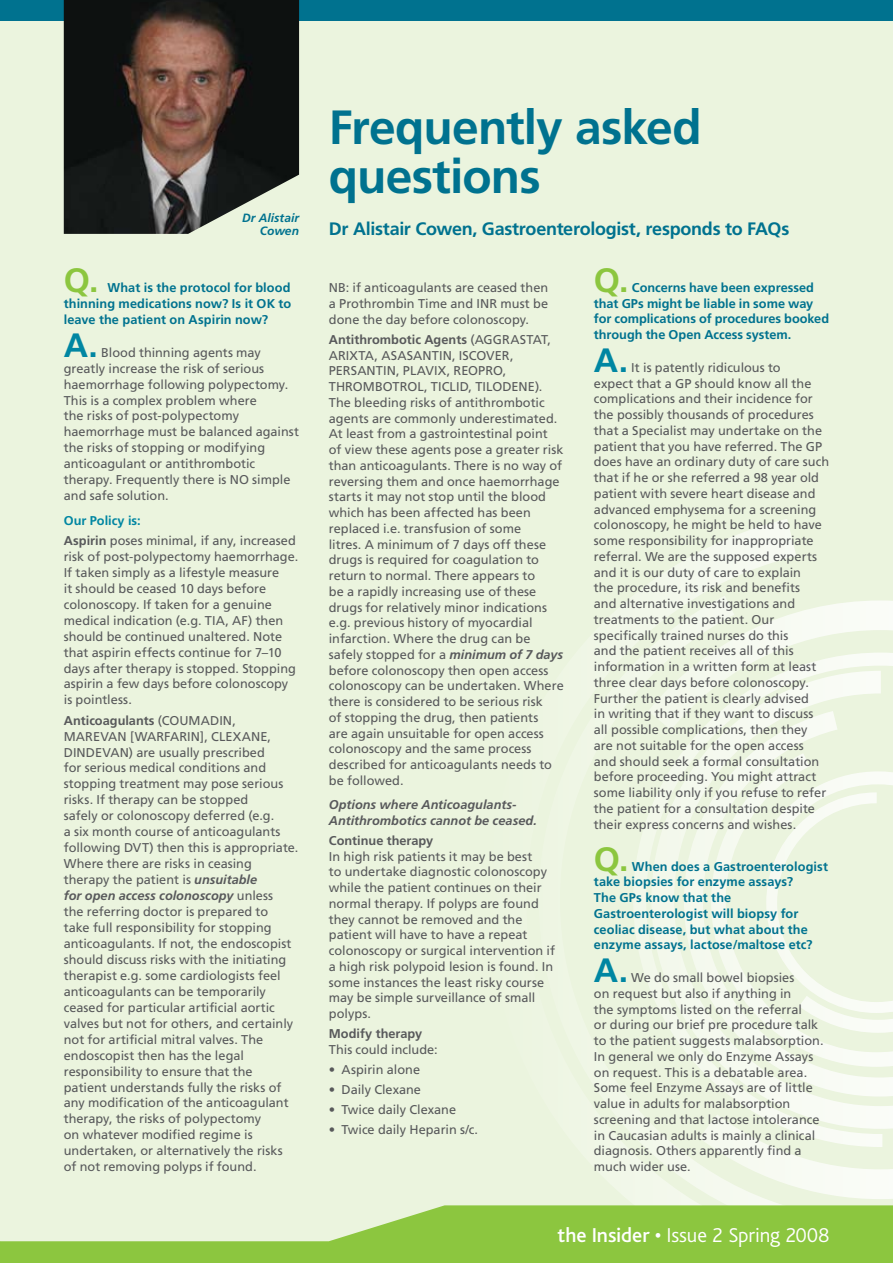
<style>
.page{position:relative;width:893px;height:1263px;background:#fff}
.page>*{position:absolute;margin:0;border:0;box-sizing:border-box;transform-origin:0 0}
.t1{font:700 48px/49.5px "Frutiger";letter-spacing:-.02em;color:#00728f}
.t2{font:700 33.75px "Frutiger";color:#8cc63f}
.t3{font:700 33.75px "Frutiger";color:#0086a2}
.t4{font:300 21px "Bliss";letter-spacing:-.005em;color:#fff}
.t5{font:700 18px "Frutiger";letter-spacing:-.015em;color:#00728f}
.t6{font:12.75px/15.8px "Frutiger";color:#58595b}
.t7{font:700 12.75px/15.8px "Frutiger";letter-spacing:.005em;color:#00728f}
.t8{font:italic 700 12.75px/15.8px "Frutiger";color:#58595b}
.t9{font:700 12.75px "Frutiger";color:#58595b}
.t10{font:italic 700 12px/13.5px "Frutiger";letter-spacing:.005em;color:#00728f;text-align:right}
.s1{font-weight:700;color:#0086a2}
.s2{font-weight:700}
.s3{font-weight:700;font-style:italic}
.s4{font-weight:500}
</style>
<div class="page">
<div style="left:0;top:0;width:893px;height:21px;background:#00728f"></div>
<div style="left:0;top:21px;width:893px;height:1242px;background:#ebf4de"></div>
<svg style="left:621px;top:519px;width:175px;height:686px"></svg>
<svg style="left:648px;top:600px;width:245px;height:599px"></svg>
<svg style="left:0;top:1205px;width:893px;height:58px;fill:#8cc63f"></svg>
<img style="left:64px;top:0;width:235px;height:234px">
<p class="t10" style="left:242px;top:211px;width:58px">Dr Alistair<br>Cowen</p>
<h2 class="t2" style="left:64px;top:260px;width:36px">Q.</h2>
<p class="t7" style="left:64px;top:279px;width:229px;text-align:justify;text-indent:44px">What is the protocol for blood thinning medications now? Is it OK to leave the patient on Aspirin now?</p>
<h2 class="t3" style="left:64px;top:325px;width:36px">A.</h2>
<p class="t6" style="left:64px;top:344px;width:237px;text-indent:37px">Blood thinning agents may greatly increase the risk of serious haemorrhage following polypectomy.<br>This is a complex problem where<br>the risks of post-polypectomy haemorrhage must be balanced against the risks of stopping or modifying anticoagulant or antithrombotic therapy. Frequently there is NO simple and safe solution.</p>
<p class="t6" style="left:64px;top:510px;width:234px;line-height:20.2px"><span class="s1">Our Policy is:<br></span><span class="s2">Aspirin</span> poses minimal, if any, increased</p>
<p class="t6" style="left:64px;top:548px;width:236px">risk of post-polypectomy haemorrhage.<br>If taken simply as a lifestyle measure<br>it should be ceased 10 days before colonoscopy. If taken for a genuine medical indication (e.g. TIA, AF) then should be continued unaltered. Note that aspirin effects continue for 7–10 days after therapy is stopped. Stopping aspirin a few days before colonoscopy is pointless.</p>
<p class="t6" style="left:64px;top:712px;width:236px"><span class="s2">Anticoagulants</span> (COUMADIN, MAREVAN [WARFARIN], CLEXANE, DINDEVAN) are usually prescribed<br>for serious medical conditions and stopping treatment may pose serious risks. If therapy can be stopped<br>safely or colonoscopy deferred (e.g.<br>a six month course of anticoagulants following DVT) then this is appropriate.<br>Where there are risks in ceasing therapy the patient is <span class="s3">unsuitable<br>for open access colonoscopy</span> unless<br>the referring doctor is prepared to<br>take full responsibility for stopping anticoagulants. If not, the endoscopist should discuss risks with the initiating therapist e.g. some cardiologists feel anticoagulants can be temporarily ceased for particular artificial aortic valves but not for others, and certainly not for artificial mitral valves. The endoscopist then has the legal responsibility to ensure that the patient understands fully the risks of any modification of the anticoagulant therapy, the risks of polypectomy<br>on whatever modified regime is undertaken, or alternatively the risks of not removing polyps if found.</p>
<h1 class="t1" style="left:329px;top:102px;width:374px">Frequently asked questions</h1>
<h3 class="t5" style="left:329px;top:218px;width:462px">Dr Alistair Cowen, Gastroenterologist, responds to FAQs</h3>
<p class="t6" style="left:329px;top:280px;width:221px;text-align:justify">NB: if anticoagulants are ceased then a Prothrombin Time and INR must be done the day before colonoscopy.</p>
<p class="t6" style="left:329px;top:331px;width:236px"><span class="s2">Antithrombotic Agents</span> (AGGRASTAT, ARIXTA, ASASANTIN, ISCOVER, PERSANTIN, PLAVIX, REOPRO, THROMBOTROL, TICLID, TILODENE).<br>The bleeding risks of antithrombotic agents are commonly underestimated.<br>At least from a gastrointestinal point<br>of view these agents pose a greater risk than anticoagulants. There is no way of reversing them and once haemorrhage starts it may not stop until the blood which has been affected has been replaced i.e. transfusion of some<br>litres. A minimum of 7 days off these drugs is required for coagulation to return to normal. There appears to<br>be a rapidly increasing use of these drugs for relatively minor indications e.g. previous history of myocardial infarction. Where the drug can be safely stopped for a <span class="s3">minimum of 7 days </span>before colonoscopy then open access colonoscopy can be undertaken. Where there is considered to be serious risk<br>of stopping the drug, then patients<br>are again unsuitable for open access colonoscopy and the same process described for anticoagulants needs to be followed.</p>
<p class="t8" style="left:329px;top:797px;width:210px">Options where Anticoagulants-<br>Antithrombotics cannot be ceased.</p>
<p class="t9" style="left:329px;top:833px;width:106px">Continue therapy</p>
<p class="t6" style="left:329px;top:848px;width:228px">In high risk patients it may be best<br>to undertake diagnostic colonoscopy while the patient continues on their normal therapy. If polyps are found they cannot be removed and the patient will have to have a repeat colonoscopy or surgical intervention if a high risk polypoid lesion is found. In some instances the least risky course may be simple surveillance of small polyps.</p>
<p class="t9" style="left:329px;top:1026px;width:95px">Modify therapy</p>
<p class="t6" style="left:329px;top:1041px;width:110px">This could include:</p>
<p class="t6" style="left:329px;top:1061px;width:93px">• Aspirin alone</p>
<p class="t6" style="left:329px;top:1081px;width:94px">• Daily Clexane</p>
<p class="t6" style="left:329px;top:1101px;width:129px">• Twice daily Clexane</p>
<p class="t6" style="left:329px;top:1121px;width:151px">• Twice daily Heparin s/c.</p>
<h2 class="t2" style="left:594px;top:260px;width:36px">Q.</h2>
<p class="t7" style="left:594px;top:279px;width:237px;text-indent:38px">Concerns have been expressed that GPs might be liable in some way for complications of procedures booked through the Open Access system.</p>
<h2 class="t3" style="left:594px;top:340px;width:36px">A.</h2>
<p class="t6" style="left:594px;top:359px;width:237px;text-indent:37px">It is patently ridiculous to<br>expect that a GP should know all the complications and their incidence for the possibly thousands of procedures that a Specialist may undertake on the patient that you have referred. The GP does have an ordinary duty of care such that if he or she referred a 98 year old patient with severe heart disease and advanced emphysema for a screening colonoscopy, he might be held to have some responsibility for inappropriate referral. We are the supposed experts and it is our duty of care to explain<br>the procedure, its risk and benefits<br>and alternative investigations and treatments to the patient. Our specifically trained nurses do this<br>and the patient receives all of this information in a written form at least three clear days before colonoscopy.<br>Further the patient is clearly advised<br>in writing that if they want to discuss all possible complications, then they are not suitable for the open access and should seek a formal consultation before proceeding. You might attract some liability only if you refuse to refer the patient for a consultation despite their express concerns and wishes.</p>
<h2 class="t2" style="left:594px;top:839px;width:36px">Q.</h2>
<p class="t7" style="left:594px;top:858px;width:236px;text-indent:38px">When does a Gastroenterologist take biopsies for enzyme assays?<br>The GPs know that the<br>Gastroenterologist will biopsy for ceoliac disease, but what about the enzyme assays, lactose/maltose etc?</p>
<h2 class="t3" style="left:594px;top:951px;width:36px">A.</h2>
<p class="t6" style="left:594px;top:970px;width:231px;text-indent:37px">We do small bowel biopsies<br>on request but also if anything in<br>the symptoms listed on the referral<br>or during our brief pre procedure talk to the patient suggests malabsorption.<br>In general we only do Enzyme Assays on request. This is a debatable area.<br>Some feel Enzyme Assays are of little value in adults for malabsorption screening and that lactose intolerance in Caucasian adults is mainly a clinical diagnosis. Others apparently find a much wider use.</p>
<h3 class="t4" style="left:558px;top:1224px;width:273px"><span class="s4">the Insider •</span> Issue 2 Spring 2008</h3>
</div>
